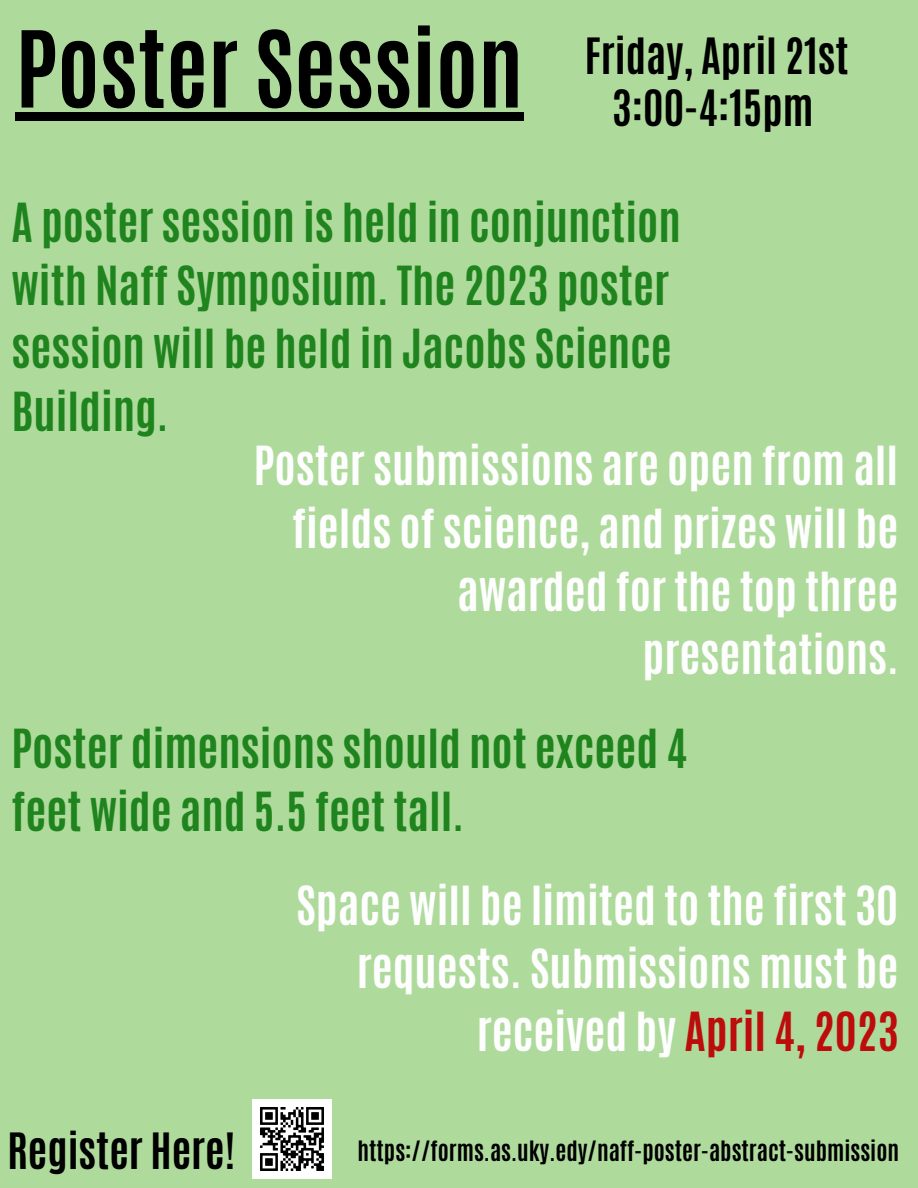
<style>
.page{position:relative;width:918px;height:1188px;background:#aedb9c}
.page>*{position:absolute;margin:0;border:0;box-sizing:border-box;transform-origin:0 0}
.t1{font:700 45px/63px "Antonio";color:#fefefe;text-align:right}
.t2{font:700 45px/63px "Antonio";color:#20841e}
.t3{font:700 41.85px/52.8px "Antonio";color:#000}
.t4{font:700 23.4px "Antonio";color:#000}
.s1{font-size:90px}
.s2{color:#bd0c0c}
</style>
<div class="page">
<img style="left:253px;top:1100px;width:78px;height:78px">
<div style="left:16px;top:112px;width:508px;height:9px;background:#000"></div>
<p class="t3" style="left:612px;top:29px;width:238px;text-indent:-597px"><span class="s1">Poster Session</span> Friday, April 21st<br>3:00-4:15pm</p>
<p class="t2" style="left:12px;top:192px;width:671px">A poster session is held in conjunction with Naff Symposium. The 2023 poster session will be held in Jacobs Science<br>Building.</p>
<p class="t1" style="left:254px;top:435px;width:647px">Poster submissions are open from all fields of science, and prizes will be awarded for the top three presentations.</p>
<p class="t2" style="left:12px;top:718px;width:677px">Poster dimensions should not exceed 4 feet wide and 5.5 feet tall.</p>
<p class="t1" style="left:296px;top:875px;width:604px">Space will be limited to the first 30 requests. Submissions must be received by <span class="s2">April 4, 2023</span></p>
<p class="t3" style="left:7px;top:1125px;width:229px">Register Here!</p>
<p class="t4" style="left:358px;top:1134px;width:543px">https://forms.as.uky.edy/naff-poster-abstract-submission</p>
</div>
